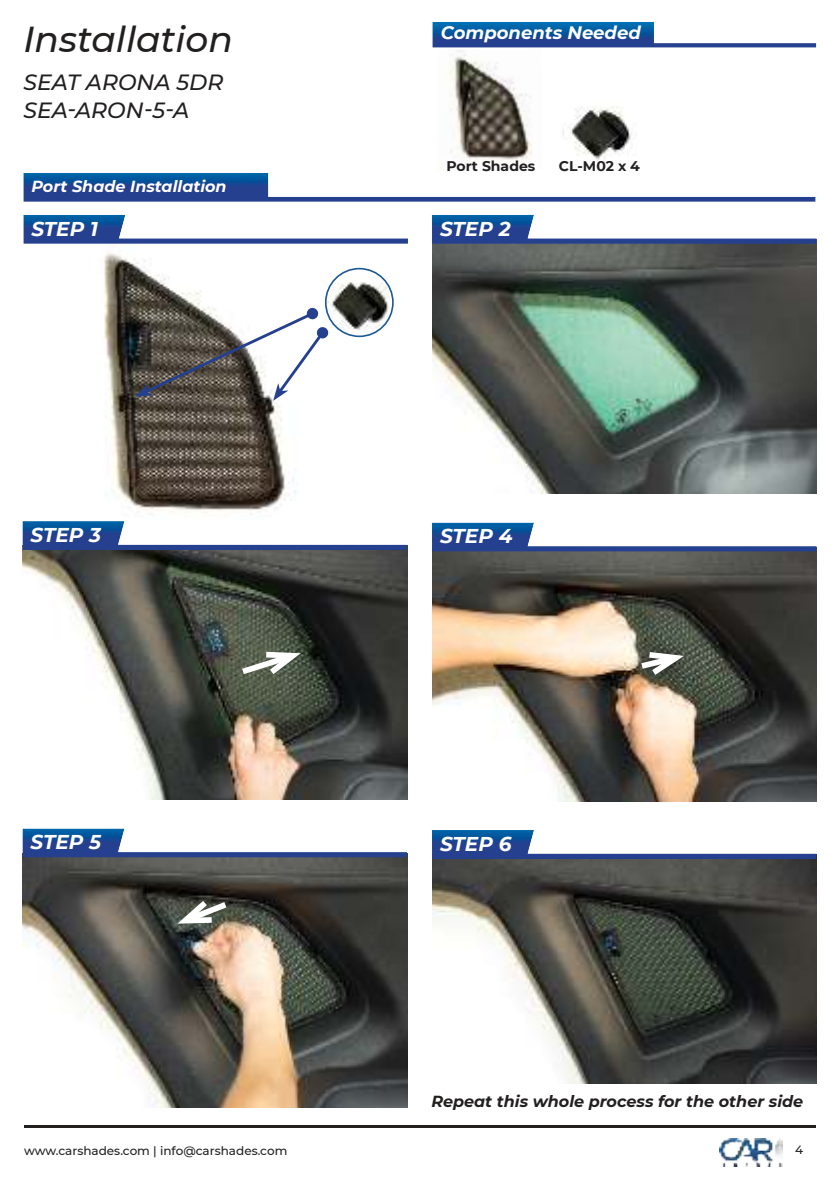
<style>
.page{position:relative;width:840px;height:1191px;background:#fff}
.page>*{position:absolute;margin:0;border:0;box-sizing:border-box;transform-origin:0 0}
.t1{font:italic 500 36px "Montserrat";color:#221f1f}
.t2{font:italic 500 22px/28px "Montserrat";color:#221f1f}
.t3{font:italic 700 20px "Montserrat";color:#fff}
.t4{font:italic 700 18px "Montserrat";color:#fff}
.t5{font:italic 700 16px "Montserrat";color:#221f1f}
.t6{font:italic 700 16px "Montserrat";color:#fff}
.t7{font:700 14px "Montserrat";color:#221f1f}
.t8{font:500 12px "Montserrat";color:#221f1f}
</style>
<div class="page">
<img style="left:432px;top:244px;width:384px;height:249px">
<img style="left:22px;top:550px;width:385px;height:249px">
<img style="left:22px;top:857px;width:385px;height:250px">
<img style="left:23px;top:173px;width:792px;height:29px">
<hr style="left:24px;top:1126px;width:791px;height:2px;background:#221f1f">
<img style="left:719px;top:1138px;width:63px;height:28px">
<img style="left:432px;top:215px;width:384px;height:29px">
<img style="left:22px;top:521px;width:385px;height:29px">
<img style="left:22px;top:828px;width:385px;height:29px">
<img style="left:23px;top:215px;width:385px;height:29px">
<img style="left:432px;top:551px;width:384px;height:250px">
<img style="left:432px;top:859px;width:384px;height:224px">
<img style="left:432px;top:522px;width:384px;height:29px">
<img style="left:432px;top:830px;width:384px;height:29px">
<svg style="left:236px;top:648px;width:72px;height:32px"></svg>
<img style="left:562px;top:106px;width:70px;height:54px">
<img style="left:449px;top:50px;width:83px;height:110px">
<img style="left:104px;top:253px;width:193px;height:261px">
<img style="left:432px;top:22px;width:383px;height:26px">
<img style="left:325px;top:269px;width:67px;height:67px;border-radius:34px">
<div style="left:325px;top:268px;width:68px;height:69px;border:2px solid #1b5894;border-radius:50%"></div>
<svg style="left:306px;top:307px;width:12px;height:13px"></svg>
<img style="left:624px;top:630px;width:75px;height:61px">
<svg style="left:169px;top:895px;width:63px;height:33px"></svg>
<svg style="left:135px;top:310px;width:191px;height:91px"></svg>
<div style="left:316px;top:327px;width:12px;height:12px;background:#24408e;border-radius:5px"></div>
<h1 class="t1" style="left:23px;top:19px;width:211px">Installation</h1>
<h2 class="t2" style="left:23px;top:68px;width:201px">SEAT ARONA 5DR<br>SEA-ARON-5-A</h2>
<h3 class="t6" style="left:31px;top:179px;width:197px">Port Shade Installation</h3>
<h3 class="t3" style="left:31px;top:220px;width:68px">STEP 1</h3>
<h3 class="t3" style="left:30px;top:526px;width:72px">STEP 3</h3>
<h3 class="t3" style="left:30px;top:833px;width:72px">STEP 5</h3>
<h3 class="t4" style="left:440px;top:25px;width:201px">Components Needed</h3>
<p class="t7" style="left:446px;top:160px;width:90px">Port Shades</p>
<h3 class="t3" style="left:440px;top:220px;width:72px">STEP 2</h3>
<p class="t7" style="left:558px;top:160px;width:83px">CL-M02 x 4</p>
<h3 class="t3" style="left:440px;top:528px;width:74px">STEP 4</h3>
<h3 class="t3" style="left:440px;top:835px;width:73px">STEP 6</h3>
<h3 class="t5" style="left:431px;top:1094px;width:373px">Repeat this whole process for the other side</h3>
<p class="t8" style="left:24px;top:1145px;width:265px">www.carshades.com | info@carshades.com</p>
<p class="t8" style="left:794px;top:1145px;width:10px">4</p>
</div>
